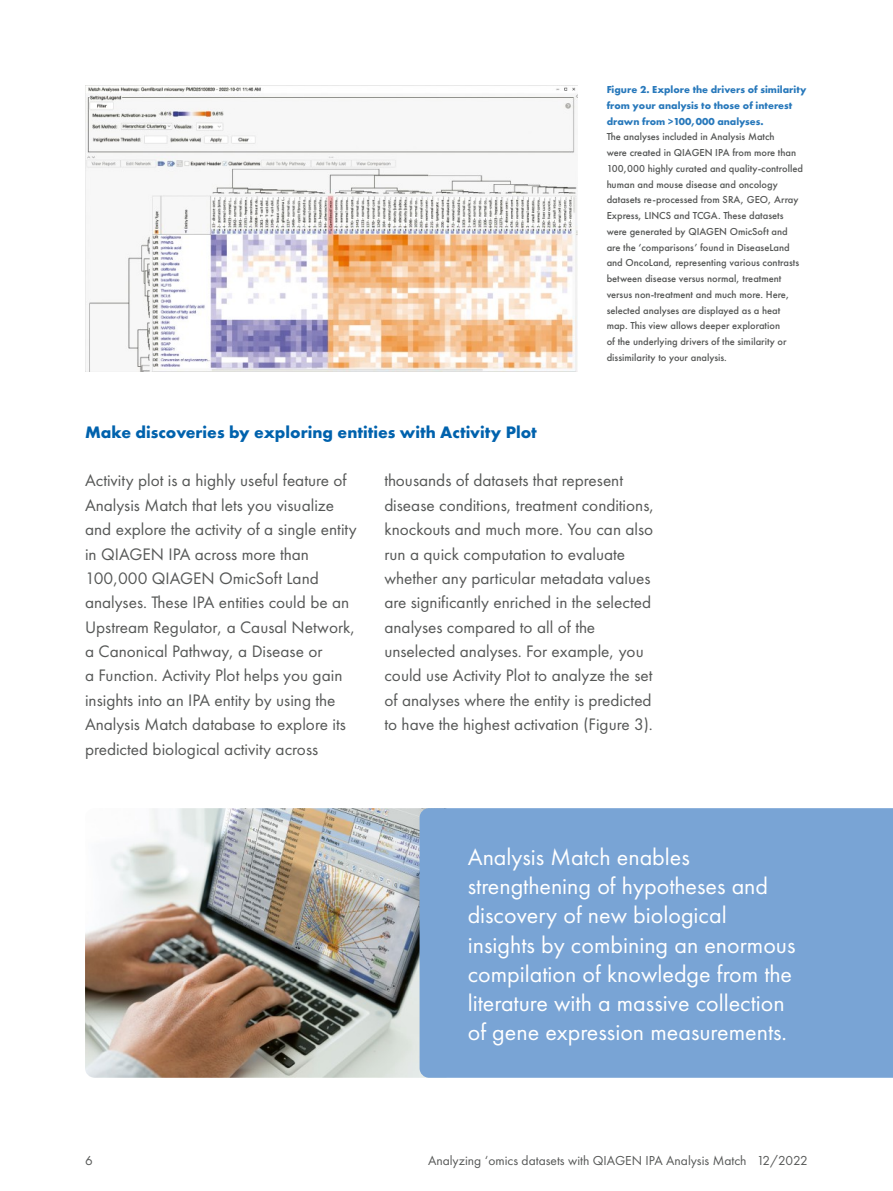
<style>
.page{position:relative;width:893px;height:1191px;background:#fff}
.page>*{position:absolute;margin:0;border:0;box-sizing:border-box;transform-origin:0 0}
.t1{font:24px/29.2px "Futura PT";color:#fff}
.t2{font:17.25px/24.3px "Futura PT";color:#555756}
.t3{font:700 17.25px "Futura PT";color:#0062ad}
.t4{font:13.5px "Futura PT";color:#555756}
.t5{font:500 10.5px/15.8px "Futura PT";color:#555756}
.t6{font:700 10.5px/15.8px "Futura PT";color:#2778bb}
</style>
<div class="page">
<img style="left:85px;top:85px;width:493px;height:286px">
<img style="left:85px;top:808px;width:335px;height:269px">
<div style="left:420px;top:808px;width:473px;height:269px;background:#79a4d5"></div>
<p class="t6" style="left:607px;top:81px;width:201px">Figure 2. Explore the drivers of similarity from your analysis to those of interest drawn from &gt;100,000 analyses.</p>
<p class="t5" style="left:607px;top:129px;width:198px">The analyses included in Analysis Match<br>were created in QIAGEN IPA from more than 100,000 highly curated and quality-controlled human and mouse disease and oncology datasets re-processed from SRA, GEO, Array Express, LINCS and TCGA. These datasets were generated by QIAGEN OmicSoft and are the ‘comparisons’ found in DiseaseLand and OncoLand, representing various contrasts between disease versus normal, treatment versus non-treatment and much more. Here, selected analyses are displayed as a heat map. This view allows deeper exploration<br>of the underlying drivers of the similarity or dissimilarity to your analysis.</p>
<p class="t3" style="left:85px;top:421px;width:453px">Make discoveries by exploring entities with Activity Plot</p>
<p class="t2" style="left:85px;top:468px;width:273px">Activity plot is a highly useful feature of Analysis Match that lets you visualize and explore the activity of a single entity in QIAGEN IPA across more than 100,000 QIAGEN OmicSoft Land analyses. These IPA entities could be an Upstream Regulator, a Causal Network, a Canonical Pathway, a Disease or<br>a Function. Activity Plot helps you gain insights into an IPA entity by using the Analysis Match database to explore its predicted biological activity across</p>
<p class="t2" style="left:384px;top:468px;width:271px">thousands of datasets that represent disease conditions, treatment conditions, knockouts and much more. You can also run a quick computation to evaluate whether any particular metadata values are significantly enriched in the selected analyses compared to all of the unselected analyses. For example, you could use Activity Plot to analyze the set of analyses where the entity is predicted to have the highest activation (Figure 3).</p>
<h1 class="t1" style="left:468px;top:842px;width:329px">Analysis Match enables strengthening of hypotheses and discovery of new biological insights by combining an enormous compilation of knowledge from the literature with a massive collection of gene expression measurements.</h1>
<p class="t4" style="left:85px;top:1152px;width:9px">6</p>
<p class="t4" style="left:428px;top:1152px;width:381px">Analyzing ‘omics datasets with QIAGEN IPA Analysis Match 12/2022</p>
</div>
